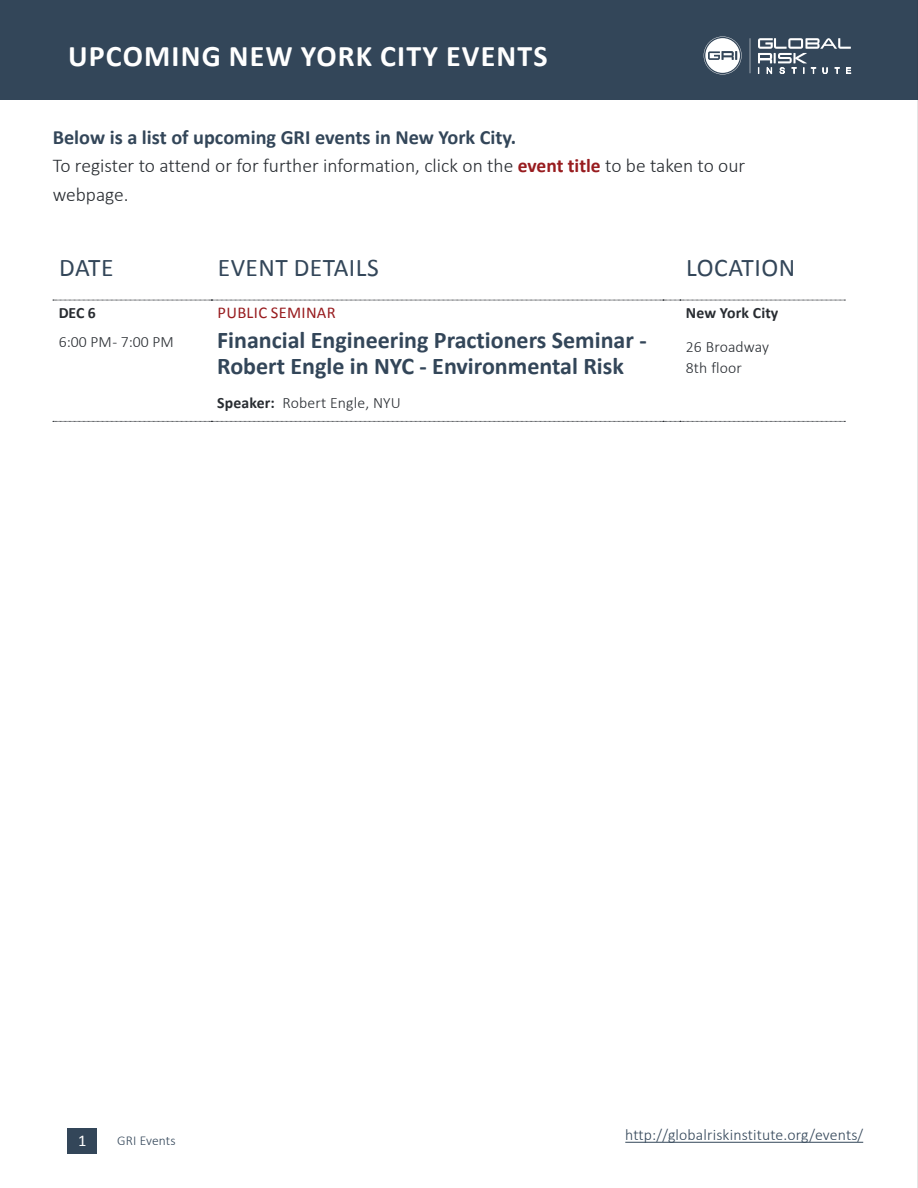
<style>
.page{position:relative;width:918px;height:1188px;background:#fff}
.page>*{position:absolute;margin:0;border:0;box-sizing:border-box;transform-origin:0 0}
.Section_Title{font:700 30px "Calibri";letter-spacing:.04em;color:#fff}
.Cover-_Subheader{font:25.5px "Calibri";letter-spacing:.02em;color:#334659}
.Event_title{font:700 24px/25.5px "Calibri";color:#334659}
.Intro_text{font:700 20.25px "Calibri";color:#334659}
.Intro_text-2{font:300 19.5px/28.5px "Calibri";color:#282c31}
.Category_Label{font:16.5px "Calibri";letter-spacing:.02em;color:#981c1f}
.Category_Label-2{font:16.5px "Calibri";color:#fff}
.Normal_text{font:300 15.75px/21px "Calibri";letter-spacing:.01em;color:#282c31}
.Normal_text_indented{font:300 15.75px "Calibri";letter-spacing:.01em;color:#334659}
.Time{font:300 15.75px "Calibri";color:#282c31}
.Normal_text-2{font:700 15.75px "Calibri";letter-spacing:.01em;color:#282c31}
.Time-2{font:700 15.75px "Calibri";color:#282c31}
.t1{font:300 13.5px "Calibri";letter-spacing:.01em;color:#334659}
.s1{font-weight:700;color:#981c1f}
.s2{font-weight:700}
</style>
<div class="page">
<div style="left:68px;top:1129px;width:29px;height:25px;background:#334659"></div>
<div style="left:0;top:0;width:918px;height:99px;background:#334659"></div>
<svg style="left:750px;top:38px;width:1px;height:35px"></svg>
<svg style="left:704px;top:36px;width:38px;height:39px"></svg>
<svg style="left:758px;top:38px;width:93px;height:36px"></svg>
<hr style="left:917px;top:0;width:1px;height:1188px;background:#282c31">
<svg style="left:53px;top:300px;width:792px;height:1px"></svg>
<svg style="left:53px;top:421px;width:792px;height:1px"></svg>
<hr style="left:625px;top:1142px;width:238px;height:1px;background:#334659">
<p class="Section_Title" style="left:68px;top:37px;width:481px">UPCOMING NEW YORK CITY EVENTS</p>
<p class="Intro_text" style="left:53px;top:124px;width:465px">Below is a list of upcoming GRI events in New York City.</p>
<p class="Intro_text-2" style="left:53px;top:151px;width:694px">To register to attend or for further information, click on the <span class="s1">event title</span> to be taken to our webpage.</p>
<p class="Cover-_Subheader" style="left:59px;top:251px;width:56px">DATE</p>
<p class="Cover-_Subheader" style="left:218px;top:251px;width:162px">EVENT DETAILS</p>
<p class="Cover-_Subheader" style="left:686px;top:251px;width:110px">LOCATION</p>
<p class="Time-2" style="left:59px;top:303px;width:39px">DEC 6</p>
<p class="Time" style="left:59px;top:332px;width:117px">6:00 PM - 7:00 PM</p>
<p class="Normal_text-2" style="left:686px;top:303px;width:94px">New York City</p>
<p class="Normal_text" style="left:686px;top:336px;width:85px">26 Broadway<br>8th floor</p>
<p class="Category_Label" style="left:218px;top:303px;width:120px">PUBLIC SEMINAR</p>
<p class="Event_title" style="left:217px;top:328px;width:431px">Financial Engineering Practioners Seminar -<br>Robert Engle in NYC - Environmental Risk</p>
<p class="Normal_text" style="left:217px;top:392px;width:185px"><span class="s2">Speaker:</span> Robert Engle, NYU</p>
<p class="Category_Label-2" style="left:78px;top:1130px;width:10px">1</p>
<p class="t1" style="left:117px;top:1132px;width:60px">GRI Events</p>
<p class="Normal_text_indented" style="left:625px;top:1125px;width:239px">http://globalriskinstitute.org/events/</p>
</div>
